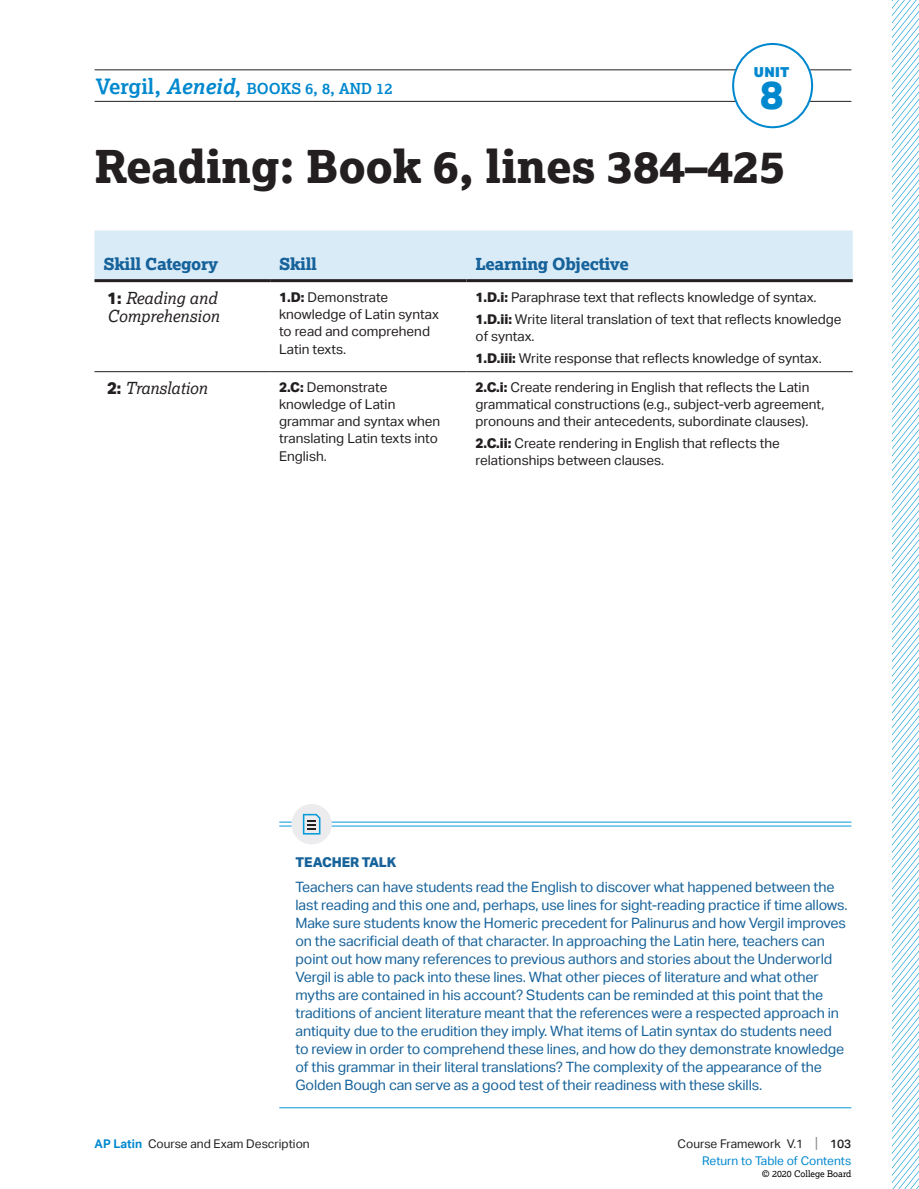
<style>
.page{position:relative;width:919px;height:1189px;background:#fff}
.page>*{position:absolute;margin:0;border:0;box-sizing:border-box;transform-origin:0 0}
.t1{font:800 45px "Lexia";letter-spacing:-.01em;color:#231f20}
.t2{font:800 39.3px "Aktiv Grotesk";color:#0088ce}
.t3{font:italic 16.5px/18px "Lexia";color:#231f20}
.t4{font:800 16.5px "Lexia";letter-spacing:-.02em;color:#16629a}
.t5{font:700 15px "Lexia";color:#0088ce}
.t6{font:14.25px/18px "Aktiv Grotesk";letter-spacing:-.01em;color:#16629a}
.t7{font:900 13.8px "Aktiv Grotesk";color:#0088ce}
.t8{font:13.5px/17.2px "Aktiv Grotesk";color:#231f20}
.t9{font:800 13.5px "Aktiv Grotesk";letter-spacing:-.01em;color:#16629a}
.t10{font:12px "Aktiv Grotesk";color:#231f20}
.t11{font:12px "Aktiv Grotesk";color:#0088ce}
.t12{font:9px "Lexia";color:#000}
.s1{font-size:21px}
.s2{font-style:italic;font-size:21px}
.s3{font-family:"Aktiv Grotesk";font-weight:800;font-style:normal}
.s4{font-weight:800}
.s5{font-weight:700;color:#0088ce}
.s6{font-size:15px;color:#808285}
.s7{font-weight:500}
</style>
<div class="page">
<hr style="left:95px;top:70px;width:756px;height:1px;background:#231f20">
<hr style="left:95px;top:101px;width:756px;height:1px;background:#231f20">
<div style="left:732px;top:44px;width:79px;height:83px;background:#fff;border-radius:50%"></div>
<div style="left:731px;top:43px;width:81px;height:85px;border:2px solid #0088ce;border-radius:50%"></div>
<div style="left:94px;top:230px;width:758px;height:49px;background:#d9ebf7"></div>
<svg style="left:94px;top:282px;width:758px;height:1px"></svg>
<svg style="left:94px;top:372px;width:758px;height:1px"></svg>
<hr style="left:94px;top:371px;width:176px;height:1px;background:#231f20">
<hr style="left:270px;top:371px;width:196px;height:1px;background:#231f20">
<hr style="left:466px;top:371px;width:386px;height:1px;background:#231f20">
<hr style="left:94px;top:279px;width:176px;height:3px;background:#231f20">
<hr style="left:270px;top:279px;width:196px;height:3px;background:#231f20">
<hr style="left:466px;top:279px;width:386px;height:3px;background:#231f20">
<hr style="left:279px;top:825px;width:572px;height:1px;background:#069ad9">
<hr style="left:279px;top:1107px;width:572px;height:1px;background:#069ad9">
<hr style="left:279px;top:821px;width:572px;height:1px;background:#069ad9">
<div style="left:291px;top:803px;width:41px;height:41px;background:#ececee;border-radius:50%"></div>
<svg style="left:303px;top:813px;width:17px;height:21px"></svg>
<svg style="left:891px;top:0;width:28px;height:1189px"></svg>
<p class="t5" style="left:96px;top:79px;width:298px"><span class="s1">Vergil,</span> <span class="s2">Aeneid</span><span class="s1">,</span> BOOKS 6, 8, AND 12</p>
<p class="t7" style="left:753px;top:63px;width:37px">UNIT</p>
<h2 class="t2" style="left:759px;top:70px;width:25px">8</h2>
<h1 class="t1" style="left:95px;top:137px;width:692px">Reading: Book 6, lines 384–425</h1>
<p class="t4" style="left:103px;top:253px;width:116px">Skill Category</p>
<p class="t4" style="left:279px;top:253px;width:39px">Skill</p>
<p class="t4" style="left:475px;top:253px;width:155px">Learning Objective</p>
<p class="t3" style="left:107px;top:289px;width:114px"><span class="s3">1:</span> Reading and<br>Comprehension</p>
<p class="t8" style="left:279px;top:288px;width:161px"><span class="s4">1.D:</span> Demonstrate knowledge of Latin syntax to read and comprehend<br>Latin texts.</p>
<p class="t8" style="left:475px;top:286px;width:367px;line-height:21.8px"><span class="s4">1.D.i:</span> Paraphrase text that reflects knowledge of syntax.<br><span class="s4">1.D.ii:</span> Write literal translation of text that reflects knowledge</p>
<p class="t8" style="left:475px;top:325px;width:347px;line-height:21.8px">of syntax.<br><span class="s4">1.D.iii:</span> Write response that reflects knowledge of syntax.</p>
<p class="t3" style="left:107px;top:378px;width:101px"><span class="s3">2:</span> Translation</p>
<p class="t8" style="left:279px;top:378px;width:162px"><span class="s4">2.C:</span> Demonstrate knowledge of Latin grammar and syntax when translating Latin texts into<br>English.</p>
<p class="t8" style="left:475px;top:378px;width:350px"><span class="s4">2.C.i:</span> Create rendering in English that reflects the Latin grammatical constructions (e.g., subject-verb agreement, pronouns and their antecedents, subordinate clauses).</p>
<p class="t8" style="left:475px;top:434px;width:306px"><span class="s4">2.C.ii:</span> Create rendering in English that reflects the relationships between clauses.</p>
<p class="t9" style="left:295px;top:853px;width:102px">TEACHER TALK</p>
<p class="t6" style="left:295px;top:877px;width:553px">Teachers can have students read the English to discover what happened between the last reading and this one and, perhaps, use lines for sight-reading practice if time allows.<br>Make sure students know the Homeric precedent for Palinurus and how Vergil improves on the sacrificial death of that character. In approaching the Latin here, teachers can point out how many references to previous authors and stories about the Underworld Vergil is able to pack into these lines. What other pieces of literature and what other myths are contained in his account? Students can be reminded at this point that the traditions of ancient literature meant that the references were a respected approach in antiquity due to the erudition they imply. What items of Latin syntax do students need to review in order to comprehend these lines, and how do they demonstrate knowledge of this grammar in their literal translations? The complexity of the appearance of the Golden Bough can serve as a good test of their readiness with these skills.</p>
<p class="t10" style="left:95px;top:1136px;width:216px"><span class="s5">AP Latin</span> Course and Exam Description</p>
<p class="t10" style="left:677px;top:1136px;width:175px">Course Framework V.1 <span class="s6">|</span> <span class="s7">103</span></p>
<p class="t11" style="left:702px;top:1153px;width:151px">Return to Table of Contents</p>
<p class="t12" style="left:761px;top:1167px;width:91px">© 2020 College Board</p>
</div>
